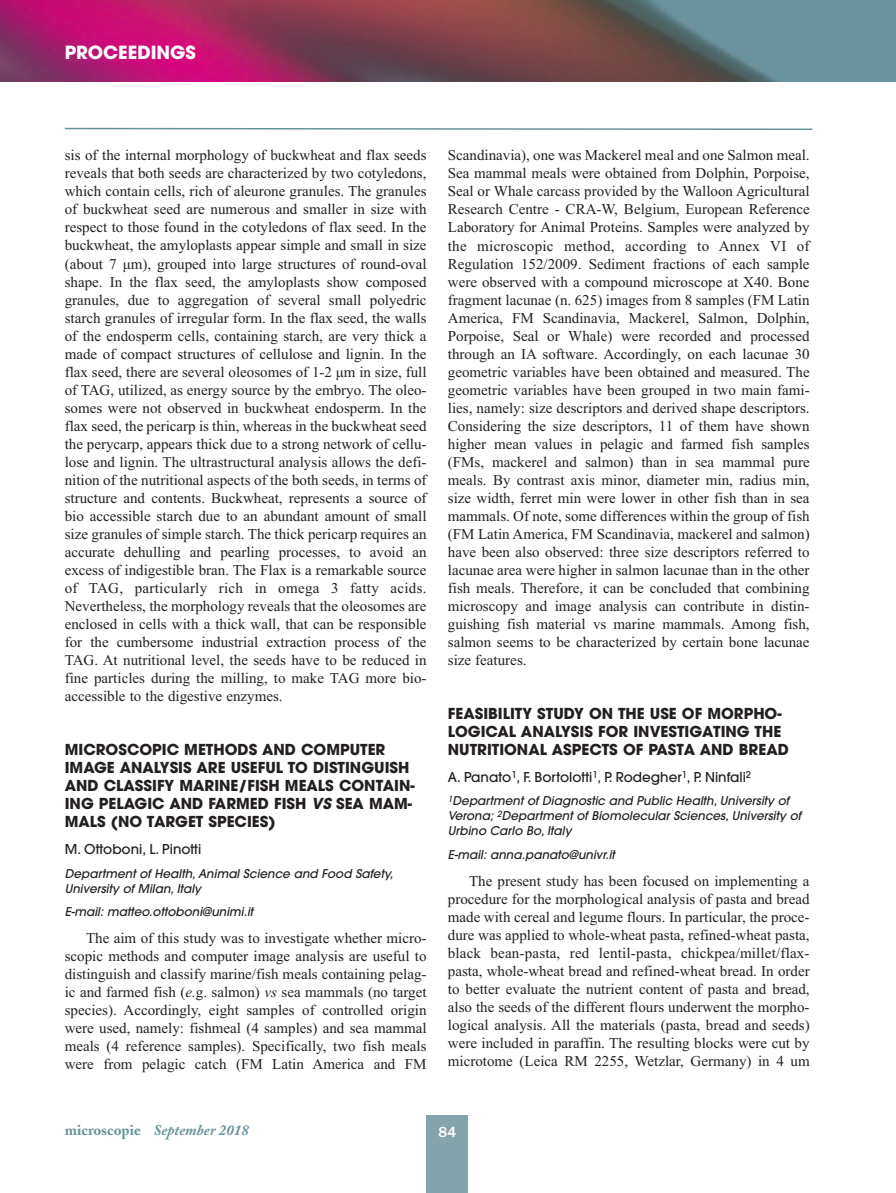
<style>
.page{position:relative;width:896px;height:1193px;background:#fff}
.page>*{position:absolute;margin:0;border:0;box-sizing:border-box;transform-origin:0 0}
.t1{font:700 18px "Avant Garde";color:#fff}
.t2{font:15px/18px "Times New Roman";color:#231f20;text-align:justify}
.t3{font:700 15px/18px "Avant Garde";color:#231f20}
.t4{font:italic 700 15px "Adobe Caslon";color:#68929b}
.t5{font:500 15px "Franklin Gothic";color:#fff}
.t6{font:500 13.5px "Avant Garde";color:#231f20}
.t7{font:italic 500 12px/15px "Avant Garde";color:#231f20}
.s1{font-style:italic}
.s2{font-style:normal}
</style>
<div class="page">
<svg style="left:64px;top:127px;width:749px;height:3px"></svg>
<svg style="left:0;top:0;width:895px;height:82px;background:#844966"></svg>
<div style="left:426px;top:1115px;width:42px;height:77px;background:#83a4ab"></div>
<p class="t1" style="left:65px;top:46px;width:133px">PROCEEDINGS</p>
<p class="t2" style="left:65px;top:146px;width:363px">sis of the internal morphology of buckwheat and flax seeds reveals that both seeds are characterized by two cotyledons, which contain cells, rich of aleurone granules. The granules of buckwheat seed are numerous and smaller in size with respect to those found in the cotyledons of flax seed. In the buckwheat, the amyloplasts appear simple and small in size (about 7 μm), grouped into large structures of round-oval shape. In the flax seed, the amyloplasts show composed granules, due to aggregation of several small polyedric starch granules of irregular form. In the flax seed, the walls of the endosperm cells, containing starch, are very thick a made of compact structures of cellulose and lignin. In the flax seed, there are several oleosomes of 1-2 μm in size, full of TAG, utilized, as energy source by the embryo. The oleo&shy;somes were not observed in buckwheat endosperm. In the flax seed, the pericarp is thin, whereas in the buckwheat seed the perycarp, appears thick due to a strong network of cellu&shy;lose and lignin. The ultrastructural analysis allows the defi&shy;nition of the nutritional aspects of the both seeds, in terms of structure and contents. Buckwheat, represents a source of bio accessible starch due to an abundant amount of small size granules of simple starch. The thick pericarp requires an accurate dehulling and pearling processes, to avoid an excess of indigestible bran. The Flax is a remarkable source of TAG, particularly rich in omega 3 fatty acids.<br>Nevertheless, the morphology reveals that the oleosomes are enclosed in cells with a thick wall, that can be responsible for the cumbersome industrial extraction process of the TAG. At nutritional level, the seeds have to be reduced in fine particles during the milling, to make TAG more bio&shy;accessible to the digestive enzymes.</p>
<p class="t3" style="left:65px;top:742px;width:351px">MICROSCOPIC METHODS AND COMPUTER IMAGE ANALYSIS ARE USEFUL TO DISTINGUISH AND CLASSIFY MARINE/FISH MEALS CONTAIN-ING PELAGIC AND FARMED FISH <span class="s1">VS</span> SEA MAM-MALS (NO TARGET SPECIES)</p>
<p class="t6" style="left:65px;top:844px;width:138px">M. Ottoboni, L. Pinotti</p>
<p class="t7" style="left:65px;top:866px;width:329px">Department of Health, Animal Science and Food Safety,<br>University of Milan, Italy</p>
<p class="t7" style="left:65px;top:905px;width:190px">E-mail: matteo.ottoboni@unimi.it</p>
<p class="t2" style="left:65px;top:928px;width:363px;text-indent:21px">The aim of this study was to investigate whether micro&shy;scopic methods and computer image analysis are useful to distinguish and classify marine/fish meals containing pelag&shy;ic and farmed fish (<span class="s1">e.</span>g. salmon) <span class="s1">vs</span> sea mammals (no target species). Accordingly, eight samples of controlled origin were used, namely: fishmeal (4 samples) and sea mammal meals (4 reference samples). Specifically, two fish meals were from pelagic catch (FM Latin America and FM</p>
<p class="t2" style="left:447px;top:146px;width:363px">Scandinavia), one was Mackerel meal and one Salmon meal.<br>Sea mammal meals were obtained from Dolphin, Porpoise, Seal or Whale carcass provided by the Walloon Agricultural Research Centre - CRA-W, Belgium, European Reference Laboratory for Animal Proteins. Samples were analyzed by the microscopic method, according to Annex VI of Regulation 152/2009. Sediment fractions of each sample were observed with a compound microscope at X40. Bone fragment lacunae (n. 625) images from 8 samples (FM Latin America, FM Scandinavia, Mackerel, Salmon, Dolphin, Porpoise, Seal or Whale) were recorded and processed through an IA software. Accordingly, on each lacunae 30 geometric variables have been obtained and measured. The geometric variables have been grouped in two main fami&shy;lies, namely: size descriptors and derived shape descriptors.<br>Considering the size descriptors, 11 of them have shown higher mean values in pelagic and farmed fish samples (FMs, mackerel and salmon) than in sea mammal pure meals. By contrast axis minor, diameter min, radius min, size width, ferret min were lower in other fish than in sea mammals. Of note, some differences within the group of fish (FM Latin America, FM Scandinavia, mackerel and salmon) have been also observed: three size descriptors referred to lacunae area were higher in salmon lacunae than in the other fish meals. Therefore, it can be concluded that combining microscopy and image analysis can contribute in distin&shy;guishing fish material vs marine mammals. Among fish, salmon seems to be characterized by certain bone lacunae size features.</p>
<p class="t3" style="left:447px;top:706px;width:342px">FEASIBILITY STUDY ON THE USE OF MORPHO-<br>LOGICAL ANALYSIS FOR INVESTIGATING THE<br>NUTRITIONAL ASPECTS OF PASTA AND BREAD</p>
<p class="t6" style="left:447px;top:772px;width:305px">A. Panato<sup>1</sup>, F. Bortolotti<sup>1</sup>, P. Rodegher<sup>1</sup>, P. Ninfali<sup>2</sup></p>
<p class="t7" style="left:447px;top:794px;width:354px"><sup>1</sup>Department of Diagnostic and Public Health, University of<br>Verona; <sup>2</sup>Department of Biomolecular Sciences, University of<br>Urbino Carlo Bo, Italy</p>
<p class="t7" style="left:447px;top:848px;width:168px">E-mail: anna.panato@univr.it</p>
<p class="t2" style="left:447px;top:871px;width:363px;text-indent:21px">The present study has been focused on implementing a procedure for the morphological analysis of pasta and bread made with cereal and legume flours. In particular, the proce&shy;dure was applied to whole-wheat pasta, refined-wheat pasta, black bean-pasta, red lentil-pasta, chickpea/millet/flax&shy;pasta, whole-wheat bread and refined-wheat bread. In order to better evaluate the nutrient content of pasta and bread, also the seeds of the different flours underwent the morpho&shy;logical analysis. All the materials (pasta, bread and seeds) were included in paraffin. The resulting blocks were cut by microtome (Leica RM 2255, Wetzlar, Germany) in 4 um</p>
<p class="t4" style="left:65px;top:1124px;width:186px"><span class="s2">microscopie</span> September 2018</p>
<p class="t5" style="left:438px;top:1126px;width:19px">84</p>
</div>
